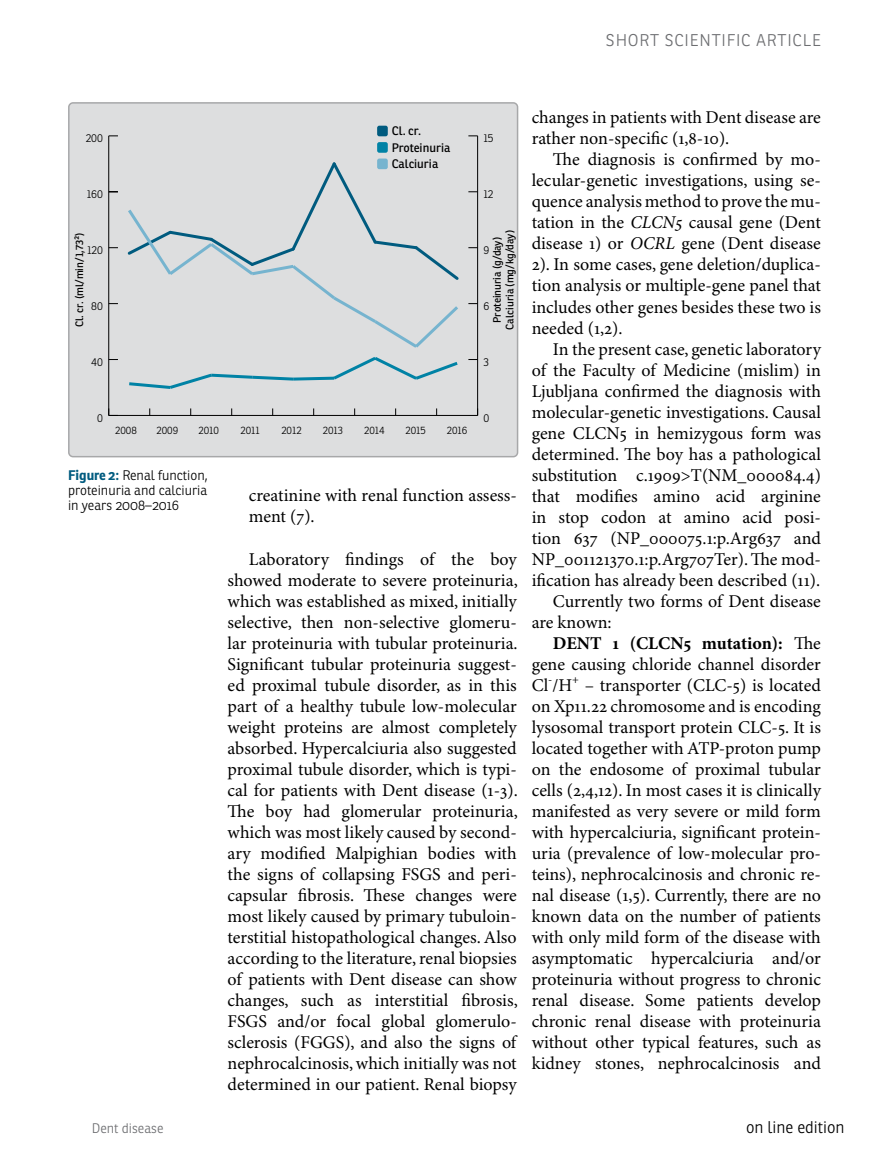
<style>
.page{position:relative;width:872px;height:1166px;background:#fff}
.page>*{position:absolute;margin:0;border:0;box-sizing:border-box;transform-origin:0 0}
.t1{font:18px/21px "Minion Pro";color:#000}
.t2{font:700 18px "Minion Pro";color:#000}
.t3{font:300 16.5px "Ronnia";letter-spacing:.05em;color:#6d6e71}
.t4{font:300 16.5px "Ronnia";color:#000}
.t5{font:300 13.5px/15px "Ronnia";color:#000;text-align:justify}
.t6{font:300 13.5px "Ronnia";color:#6d6e71}
.t7{font:12px/16.5px "Ronnia";color:#000}
.t8{font:300 11.1px "Ronnia";color:#000}
.t9{font:10.5px/12.6px "Ronnia";color:#000;text-align:center}
.t10{font:300 10.5px "Ronnia";color:#000}
.s1{font-weight:700;color:#005b7f}
.s2{font-style:italic}
.s3{font-weight:400}
</style>
<div class="page">
<div style="left:69px;top:103px;width:448px;height:353px;background:#dddedf;border-radius:4px"></div>
<div style="left:68px;top:102px;width:450px;height:355px;border:2px solid #6d6e71;border-radius:4px"></div>
<hr style="left:109px;top:415px;width:368px;height:1px;background:#000">
<hr style="left:108px;top:136px;width:1px;height:279px;background:#000">
<svg style="left:108px;top:408px;width:10px;height:8px"></svg>
<hr style="left:477px;top:136px;width:1px;height:279px;background:#000">
<svg style="left:127px;top:162px;width:332px;height:227px"></svg>
<div style="left:377px;top:126px;width:11px;height:10px;background:#005b7f;border-radius:2px"></div>
<div style="left:377px;top:142px;width:11px;height:11px;background:#0082a5;border-radius:2px"></div>
<div style="left:377px;top:158px;width:11px;height:11px;background:#76b4cf;border-radius:2px"></div>
<p class="t3" style="left:606px;top:30px;width:216px">Short scientific article</p>
<p class="t8" style="left:86px;top:132px;width:19px">200</p>
<p class="t8" style="left:87px;top:187px;width:18px">160</p>
<p class="t7" style="left:392px;top:123px;width:60px">Cl. cr.<br>Proteinuria<br>Calciuria</p>
<p class="t8" style="left:483px;top:132px;width:12px">15</p>
<p class="t8" style="left:483px;top:187px;width:12px">12</p>
<p class="t9" style="left:73px;top:327px;width:96px;rotate:-90deg">Cl. cr. (ml/min/1,73²)</p>
<p class="t9" style="left:491px;top:329px;width:101px;rotate:-90deg">Proteinuria (g/day)<br>Calciuria (mg/kg/day)</p>
<p class="t8" style="left:87px;top:243px;width:17px">120</p>
<p class="t8" style="left:483px;top:243px;width:7px">9</p>
<p class="t8" style="left:483px;top:299px;width:7px">6</p>
<p class="t8" style="left:91px;top:299px;width:13px">80</p>
<p class="t8" style="left:91px;top:355px;width:13px">40</p>
<p class="t8" style="left:483px;top:355px;width:7px">3</p>
<p class="t8" style="left:97px;top:411px;width:7px">0</p>
<p class="t10" style="left:115px;top:423px;width:23px">2008</p>
<p class="t10" style="left:156px;top:423px;width:23px">2009</p>
<p class="t10" style="left:198px;top:423px;width:22px">2010</p>
<p class="t10" style="left:240px;top:423px;width:21px">2011</p>
<p class="t10" style="left:281px;top:423px;width:22px">2012</p>
<p class="t10" style="left:323px;top:423px;width:22px">2013</p>
<p class="t10" style="left:364px;top:423px;width:22px">2014</p>
<p class="t10" style="left:405px;top:423px;width:22px">2015</p>
<p class="t10" style="left:447px;top:423px;width:22px">2016</p>
<p class="t8" style="left:483px;top:411px;width:7px">0</p>
<p class="t5" style="left:68px;top:468px;width:141px"><span class="s1">Figure 2:</span> Renal function, proteinuria and calciuria in years 2008–2016</p>
<p class="t1" style="left:249px;top:486px;width:269px">creatinine with renal function assess&shy;ment (7).</p>
<p class="t1" style="left:227px;top:549px;width:292px;text-align:justify;text-indent:21px">Laboratory findings of the boy showed moderate to severe proteinuria, which was established as mixed, initially selective, then non-selective glomeru&shy;lar proteinuria with tubular proteinuria.<br>Significant tubular proteinuria suggest&shy;ed proximal tubule disorder, as in this part of a healthy tubule low-molecular weight proteins are almost completely absorbed. Hypercalciuria also suggested proximal tubule disorder, which is typi&shy;cal for patients with Dent disease (1-3).<br>The boy had glomerular proteinuria, which was most likely caused by second&shy;ary modified Malpighian bodies with the signs of collapsing FSGS and peri&shy;capsular fibrosis. These changes were most likely caused by primary tubuloin&shy;terstitial histopathological changes. Also according to the literature, renal biopsies of patients with Dent disease can show changes, such as interstitial fibrosis, FSGS and/or focal global glomerulo&shy;sclerosis (FGGS), and also the signs of nephrocalcinosis, which initially was not determined in our patient. Renal biopsy</p>
<p class="t1" style="left:532px;top:108px;width:291px">changes in patients with Dent disease are rather non-specific (1,8-10).</p>
<p class="t1" style="left:532px;top:150px;width:291px;text-align:justify;text-indent:21px">The diagnosis is confirmed by mo&shy;lecular-genetic investigations, using se&shy;quence analysis method to prove the mu&shy;tation in the <span class="s2">CLCN5</span> causal gene (Dent disease 1) or <span class="s2">OCRL</span> gene (Dent disease 2). In some cases, gene deletion/duplica&shy;tion analysis or multiple-gene panel that includes other genes besides these two is needed (1,2).</p>
<p class="t1" style="left:553px;top:339px;width:269px">In the present case, genetic laboratory</p>
<p class="t1" style="left:532px;top:360px;width:291px">of the Faculty of Medicine (mislim) in</p>
<p class="t1" style="left:532px;top:381px;width:291px">Ljubljana confirmed the diagnosis with</p>
<p class="t1" style="left:532px;top:402px;width:291px">molecular-genetic investigations. Causal</p>
<p class="t1" style="left:532px;top:423px;width:291px">gene CLCN5 in hemizygous form was</p>
<p class="t1" style="left:532px;top:444px;width:291px">determined. The boy has a pathological</p>
<p class="t1" style="left:532px;top:465px;width:291px">substitution c.1909&gt;T(NM_000084.4)</p>
<p class="t1" style="left:532px;top:486px;width:291px">that modifies amino acid arginine</p>
<p class="t1" style="left:532px;top:507px;width:291px">in stop codon at amino acid posi-</p>
<p class="t1" style="left:532px;top:528px;width:291px">tion 637 (NP_000075.1:p.Arg637 and</p>
<p class="t1" style="left:532px;top:549px;width:291px">NP_001121370.1:p.Arg707Ter). The mod-</p>
<p class="t1" style="left:532px;top:570px;width:290px">ification has already been described (11).</p>
<p class="t1" style="left:553px;top:591px;width:269px">Currently two forms of Dent disease</p>
<p class="t1" style="left:532px;top:612px;width:81px">are known:</p>
<p class="t2" style="left:553px;top:630px;width:269px">DENT 1 (CLCN5 mutation): <span class="s3">The</span></p>
<p class="t1" style="left:532px;top:654px;width:291px">gene causing chloride channel disorder</p>
<p class="t1" style="left:532px;top:675px;width:291px">Cl<sup>-</sup>/H<sup>+</sup> – transporter (CLC-5) is located</p>
<p class="t1" style="left:532px;top:696px;width:291px">on Xp11.22 chromosome and is encoding</p>
<p class="t1" style="left:532px;top:717px;width:291px">lysosomal transport protein CLC-5. It is</p>
<p class="t1" style="left:532px;top:738px;width:291px">located together with ATP-proton pump</p>
<p class="t1" style="left:532px;top:759px;width:291px">on the endosome of proximal tubular</p>
<p class="t1" style="left:532px;top:780px;width:291px">cells (2,4,12). In most cases it is clinically</p>
<p class="t1" style="left:532px;top:801px;width:291px">manifested as very severe or mild form</p>
<p class="t1" style="left:532px;top:822px;width:291px">with hypercalciuria, significant protein-</p>
<p class="t1" style="left:532px;top:843px;width:291px">uria (prevalence of low-molecular pro-</p>
<p class="t1" style="left:532px;top:864px;width:291px">teins), nephrocalcinosis and chronic re-</p>
<p class="t1" style="left:532px;top:885px;width:291px">nal disease (1,5). Currently, there are no</p>
<p class="t1" style="left:532px;top:906px;width:291px">known data on the number of patients</p>
<p class="t1" style="left:532px;top:927px;width:291px">with only mild form of the disease with</p>
<p class="t1" style="left:532px;top:948px;width:291px">asymptomatic hypercalciuria and/or</p>
<p class="t1" style="left:532px;top:969px;width:291px">proteinuria without progress to chronic</p>
<p class="t1" style="left:532px;top:990px;width:291px">renal disease. Some patients develop</p>
<p class="t1" style="left:532px;top:1011px;width:291px">chronic renal disease with proteinuria</p>
<p class="t1" style="left:532px;top:1032px;width:291px">without other typical features, such as</p>
<p class="t1" style="left:532px;top:1053px;width:291px">kidney stones, nephrocalcinosis and</p>
<p class="t6" style="left:92px;top:1119px;width:73px">Dent disease</p>
<p class="t4" style="left:746px;top:1116px;width:100px">on line edition</p>
</div>
